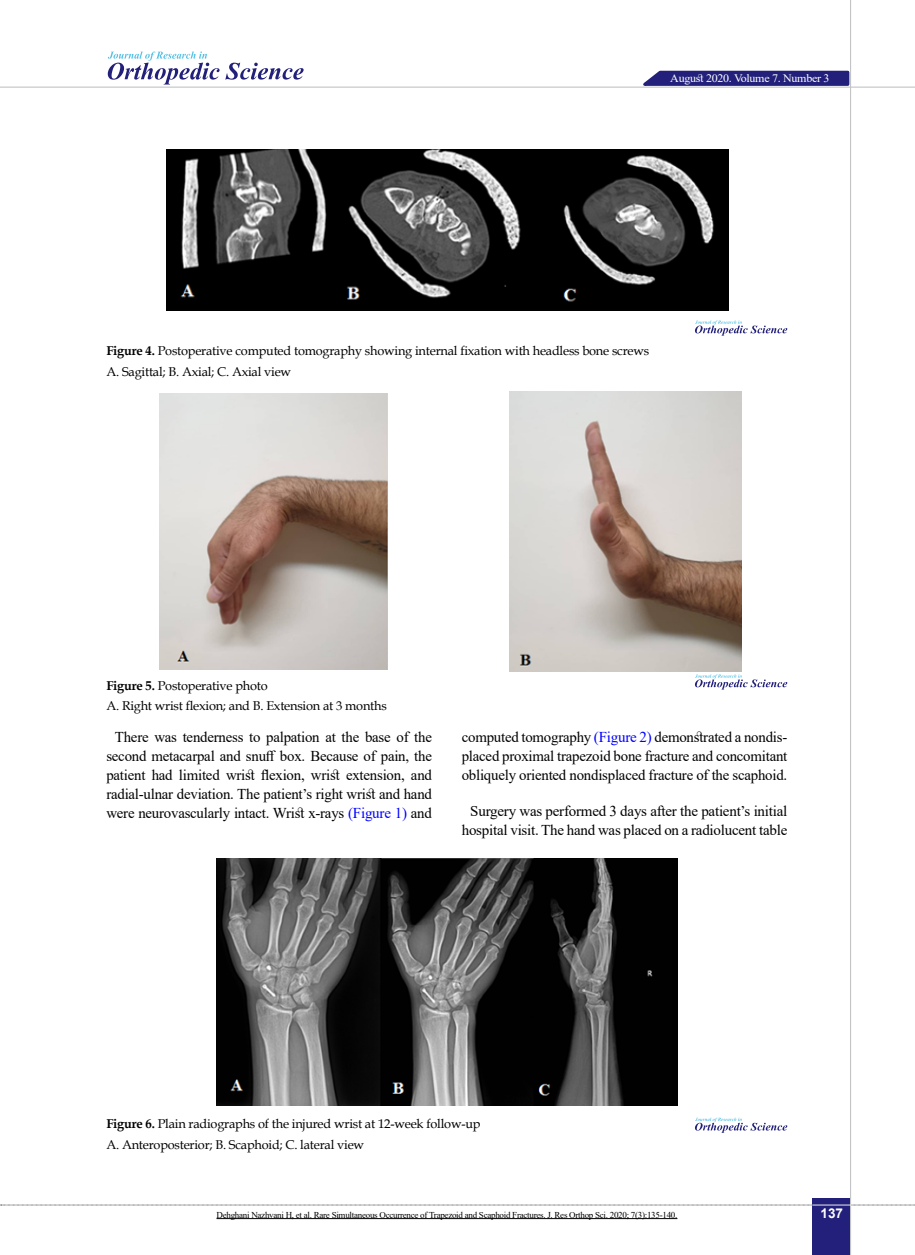
<style>
.page{position:relative;width:915px;height:1255px;background:#fff}
.page>*{position:absolute;margin:0;border:0;box-sizing:border-box;transform-origin:0 0}
.t1{font:15px/19px "Times New Roman";letter-spacing:-.015em;color:#000;text-align:center}
.t2{font:700 13.5px "Arial";color:#fff}
.t3{font:12.75px/20.7px "Book Antiqua";letter-spacing:-.015em;color:#000}
.t4{font:11.4px "Times New Roman";letter-spacing:-.025em;color:#fff;scale:1.05 1}
.t5{font:9px "Times New Roman";letter-spacing:-.03em;color:#000}
.s1{font-weight:700}
.s2{color:#00f}
</style>
<div class="page">
<svg style="left:1px;top:1204px;width:914px;height:1px"></svg>
<div style="left:812px;top:1198px;width:38px;height:56px;background:#22207a"></div>
<hr style="left:849px;top:0;width:1px;height:1254px;background:#c2c4c6">
<hr style="left:0;top:87px;width:914px;height:1px;background:#c2c4c6">
<hr style="left:812px;top:1204px;width:38px;height:1px;background:#ebebec">
<svg style="left:635px;top:69px;width:215px;height:18px;background:#514f95"></svg>
<svg style="left:108px;top:51px;width:195px;height:33px"></svg>
<img style="left:166px;top:149px;width:561px;height:161px">
<svg style="left:695px;top:320px;width:92px;height:15px"></svg>
<img style="left:217px;top:858px;width:460px;height:247px">
<svg style="left:695px;top:1117px;width:92px;height:15px"></svg>
<hr style="left:216px;top:1218px;width:461px;height:1px;background:#000">
<img style="left:159px;top:393px;width:228px;height:276px">
<svg style="left:695px;top:674px;width:92px;height:15px"></svg>
<img style="left:509px;top:392px;width:231px;height:279px">
<p class="t4" style="left:670px;top:70px;width:153px">August 2020. Volume 7. Number 3</p>
<p class="t3" style="left:106px;top:340px;width:544px"><span class="s1">Figure 4.</span> Postoperative computed tomography showing internal fixation with headless bone screws<br>A. Sagittal; B. Axial; C. Axial view</p>
<p class="t3" style="left:106px;top:674px;width:282px"><span class="s1">Figure 5.</span> Postoperative photo<br>A. Right wrist flexion; and B. Extension at 3 months</p>
<p class="t1" style="left:106px;top:727px;width:327px">There was tenderness to palpation at the base of the second metacarpal and snuff box. Because of pain, the patient had limited wrist flexion, wrist extension, and radial-ulnar deviation. The patient’s right wrist and hand were neurovascularly intact. Wrist x-rays <span class="s2">(Figure 1)</span> and</p>
<p class="t1" style="left:461px;top:727px;width:327px;text-align:justify">computed tomography <span class="s2">(Figure 2)</span> demonstrated a nondis&shy;placed proximal trapezoid bone fracture and concomitant obliquely oriented nondisplaced fracture of the scaphoid.</p>
<p class="t1" style="left:461px;top:801px;width:327px">Surgery was performed 3 days after the patient’s initial hospital visit. The hand was placed on a radiolucent table</p>
<p class="t3" style="left:106px;top:1112px;width:375px"><span class="s1">Figure 6.</span> Plain radiographs of the injured wrist at 12-week follow-up<br>A. Anteroposterior; B. Scaphoid; C. lateral view</p>
<p class="t5" style="left:216px;top:1208px;width:462px">Dehghani Nazhvani H, et al. Rare Simultaneous Occurrence of Trapezoid and Scaphoid Fractures. J. Res Orthop Sci. 2020; 7(3):135-140.</p>
<p class="t2" style="left:820px;top:1203px;width:24px">137</p>
</div>
